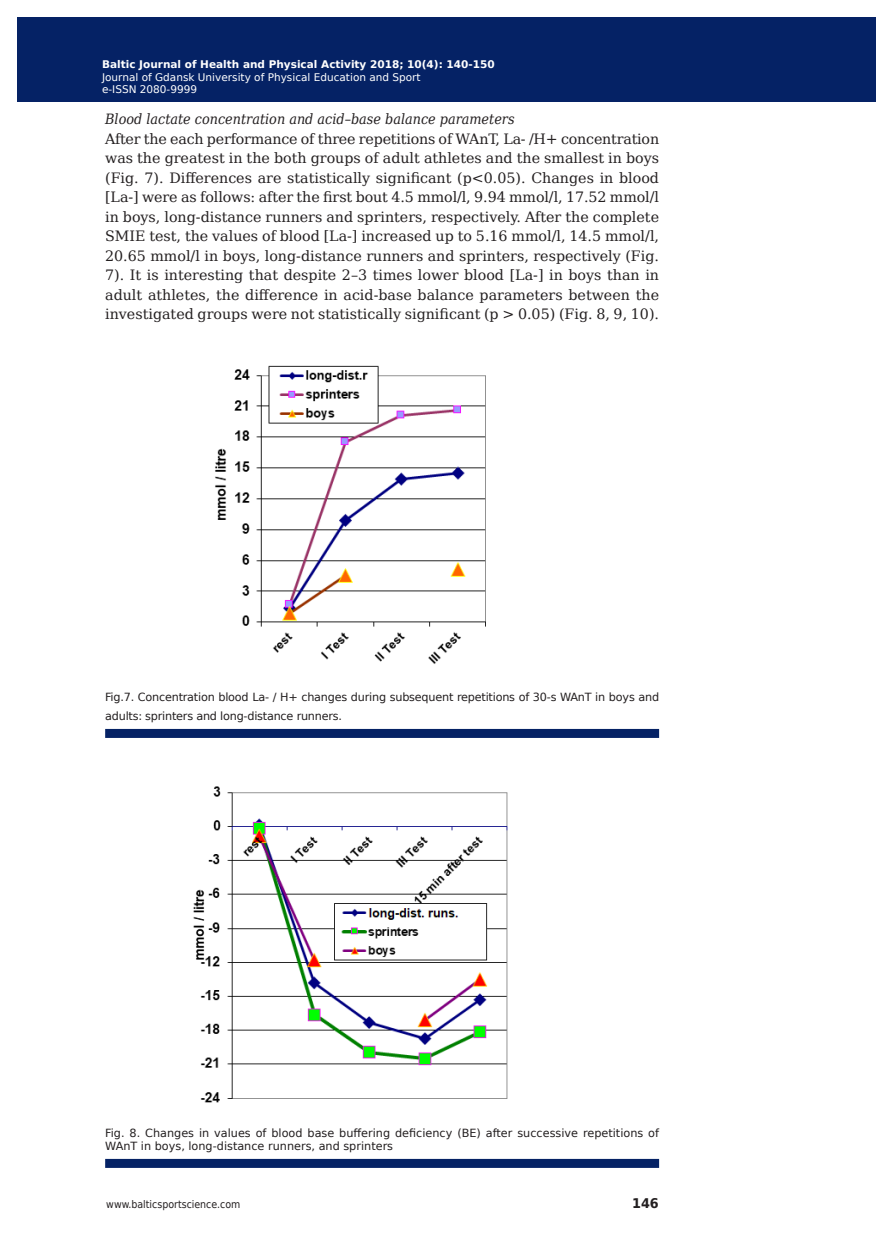
<style>
.page{position:relative;width:893px;height:1255px;background:#fff}
.page>*{position:absolute;margin:0;border:0;box-sizing:border-box;transform-origin:0 0}
.t1{font:14.25px/19.5px "DejaVu Serif";color:#231f20;text-align:justify}
.t2{font:italic 14.25px "DejaVu Serif Condensed";color:#231f20}
.t3{font:700 13.35px "DejaVu Sans";color:#231f20;scale:.96 1}
.t4{font:11.25px/13.5px "DejaVu Sans";color:#231f20}
.t5{font:11.25px/19.5px "DejaVu Sans";letter-spacing:-.02em;color:#231f20}
.t6{font:10.5px/12.6px "DejaVu Sans";color:#fff}
.t7{font:700 10.5px "DejaVu Sans";color:#fff}
.t8{font:10.5px "DejaVu Sans Condensed";color:#231f20}
</style>
<div class="page">
<div style="left:105px;top:729px;width:554px;height:9px;background:#052265"></div>
<div style="left:105px;top:1158px;width:554px;height:9px;background:#052265"></div>
<img style="left:215px;top:365px;width:271px;height:299px">
<img style="left:193px;top:786px;width:315px;height:317px">
<div style="left:17px;top:17px;width:855px;height:85px;background:#052265"></div>
<p class="t7" style="left:108px;top:55px;width:358px">Baltic Journal of Health and Physical Activity 2014; 1(1): 1-4</p>
<p class="t6" style="left:108px;top:70px;width:320px">Journal of Gdansk University of Physical Education and Sport e-I SN 2080-</p>
<p class="t7" style="left:102px;top:56px;width:394px">Baltic Journal of Health and Physical Activity 2018; 10(4): 140-150</p>
<p class="t6" style="left:102px;top:70px;width:320px">Journal of Gdansk University of Physical Education and Sport</p>
<p class="t6" style="left:102px;top:83px;width:102px">e-ISSN 2080-99999</p>
<p class="t2" style="left:105px;top:108px;width:411px">Blood lactate concentration and acid–base balance parameters</p>
<p class="t1" style="left:105px;top:128px;width:555px">After the each performance of three repetitions of WAnT, La- /H+ concentration was the greatest in the both groups of adult athletes and the smallest in boys (Fig. 7). Differences are statistically significant (p&lt;0.05). Changes in blood [La-] were as follows: after the first bout 4.5 mmol/l, 9.94 mmol/l, 17.52 mmol/l in boys, long-distance runners and sprinters, respectively. After the complete SMIE test, the values of blood [La-] increased up to 5.16 mmol/l, 14.5 mmol/l, 20.65 mmol/l in boys, long-distance runners and sprinters, respectively (Fig.<br>7). It is interesting that despite 2–3 times lower blood [La-] in boys than in adult athletes, the difference in acid-base balance parameters between the investigated groups were not statistically significant (p &gt; 0.05) (Fig. 8, 9, 10).</p>
<p class="t5" style="left:105px;top:687px;width:555px">Fig.7. Concentration blood La- / H+ changes during subsequent repetitions of 30-s WAnT in boys and adults: sprinters and long-distance runners.</p>
<p class="t4" style="left:105px;top:1125px;width:555px">Fig. 8. Changes in values of blood base buffering deficiency (BE) after successive repetitions of<br>WAnT in boys, long-distance runners, and sprinters</p>
<p class="t8" style="left:106px;top:1195px;width:136px">www.balticsportscience.com</p>
<p class="t3" style="left:632px;top:1192px;width:29px">146</p>
</div>
